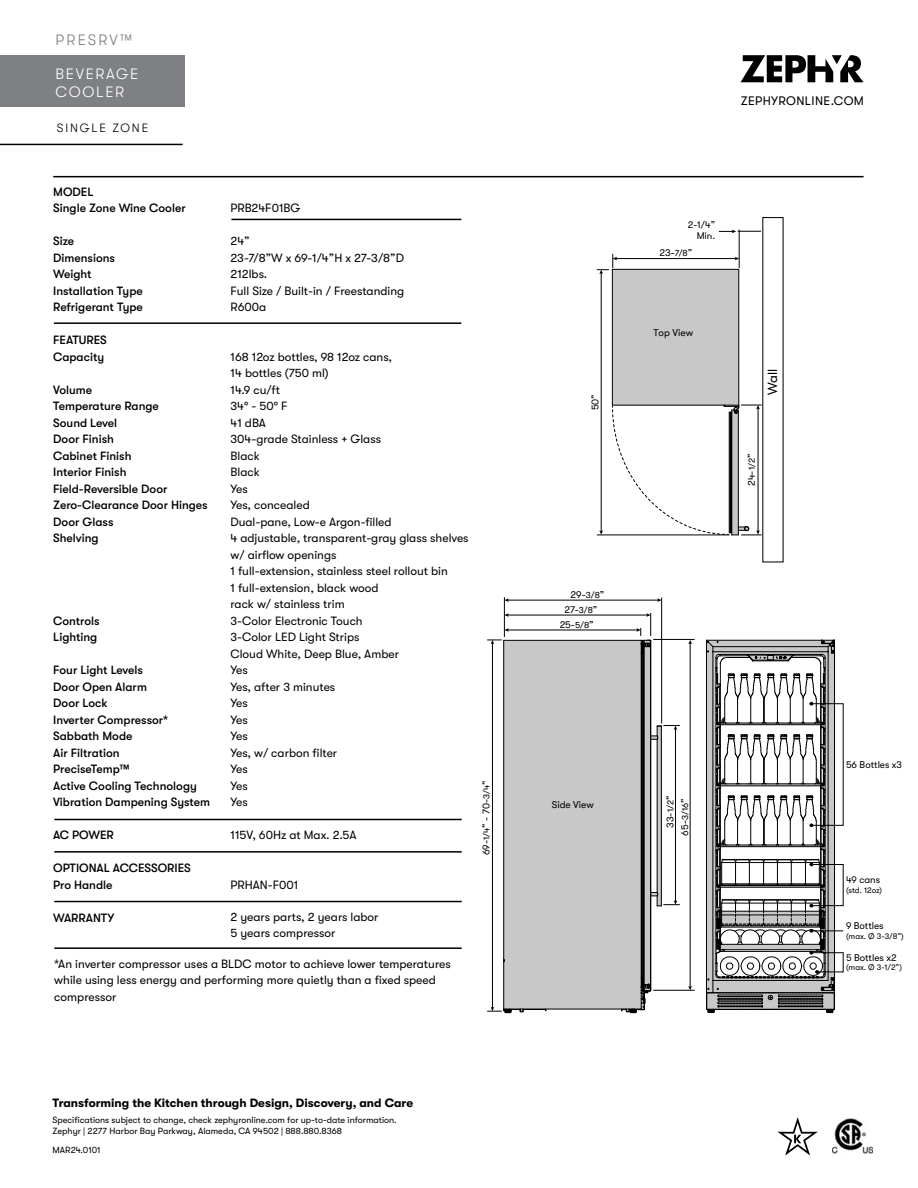
<style>
.page{position:relative;width:918px;height:1188px;background:#fff}
.page>*{position:absolute;margin:0;border:0;box-sizing:border-box;transform-origin:0 0}
.t1{font:300 15px/18px "GT Walsheim Pro";letter-spacing:.11em;color:#fff}
.t2{font:300 15px "GT Walsheim Pro";letter-spacing:.15em;color:#7e8083}
.t3{font:13.2px "GT Walsheim Pro";color:#000100}
.t4{font:12.3px "GT Walsheim Pro";letter-spacing:.03em;color:#000}
.t5{font:12px/16.5px "GT Walsheim Pro";color:#000}
.t6{font:500 12px/16.5px "GT Walsheim Pro";color:#000}
.t7{font:700 12px "GT Walsheim Pro";color:#000}
.t8{font:300 12px "GT Walsheim Pro";letter-spacing:.15em;color:#000}
.t9{font:9.9px/14.7px "GT Walsheim";color:#000;text-align:right}
.t10{font:9.75px/11.7px "GT Walsheim Pro";color:#000;text-align:right}
.t11{font:9px/10.8px "GT Walsheim Pro";color:#000}
.t12{font:8.1px "GT Walsheim Pro";color:#000}
.s1{font-size:9px}
</style>
<div class="page">
<svg style="left:741px;top:55px;width:123px;height:27px"></svg>
<hr style="left:53px;top:176px;width:811px;height:1px;background:#000">
<hr style="left:54px;top:322px;width:407px;height:2px;background:#000">
<hr style="left:54px;top:819px;width:408px;height:1px;background:#000">
<hr style="left:54px;top:851px;width:408px;height:2px;background:#000">
<hr style="left:54px;top:947px;width:408px;height:2px;background:#000">
<hr style="left:54px;top:901px;width:408px;height:1px;background:#000">
<hr style="left:231px;top:219px;width:230px;height:1px;background:#000">
<div style="left:0;top:55px;width:185px;height:52px;background:#7e8083"></div>
<hr style="left:0;top:144px;width:183px;height:1px;background:#000">
<div style="left:504px;top:641px;width:117px;height:368px;background:#c8c8c8"></div>
<hr style="left:503px;top:640px;width:1px;height:369px;background:#000">
<hr style="left:504px;top:640px;width:137px;height:1px;background:#000">
<hr style="left:546px;top:1009px;width:76px;height:1px;background:#000">
<hr style="left:492px;top:643px;width:1px;height:365px;background:#000">
<svg style="left:487px;top:640px;width:14px;height:4px"></svg>
<svg style="left:487px;top:999px;width:60px;height:14px"></svg>
<hr style="left:653px;top:639px;width:42px;height:1px;background:#000">
<hr style="left:653px;top:990px;width:42px;height:1px;background:#000">
<hr style="left:690px;top:643px;width:1px;height:344px;background:#000">
<svg style="left:688px;top:986px;width:4px;height:4px"></svg>
<hr style="left:504px;top:597px;width:1px;height:40px;background:#000">
<hr style="left:507px;top:630px;width:131px;height:1px;background:#000">
<svg style="left:504px;top:628px;width:5px;height:4px"></svg>
<hr style="left:507px;top:615px;width:141px;height:1px;background:#000">
<svg style="left:621px;top:613px;width:58px;height:400px"></svg>
<svg style="left:504px;top:613px;width:5px;height:4px"></svg>
<hr style="left:507px;top:600px;width:152px;height:1px;background:#000">
<svg style="left:657px;top:598px;width:4px;height:4px"></svg>
<svg style="left:504px;top:598px;width:5px;height:4px"></svg>
<hr style="left:661px;top:598px;width:1px;height:126px;background:#000">
<hr style="left:739px;top:230px;width:1px;height:38px;background:#000">
<svg style="left:597px;top:254px;width:164px;height:282px"></svg>
<svg style="left:719px;top:230px;width:42px;height:3px"></svg>
<svg style="left:706px;top:639px;width:138px;height:375px"></svg>
<img style="left:832px;top:1119px;width:41px;height:34px">
<svg style="left:777px;top:1117px;width:41px;height:39px"></svg>
<p class="t2" style="left:56px;top:32px;width:78px">PRESRV™</p>
<p class="t1" style="left:56px;top:65px;width:84px">BEVERAGE<br>COOLER</p>
<p class="t8" style="left:57px;top:121px;width:93px">SINGLE ZONE</p>
<p class="t6" style="left:53px;top:183px;width:42px">MODEL</p>
<p class="t6" style="left:53px;top:200px;width:134px">Single Zone Wine Cooler</p>
<p class="t6" style="left:53px;top:233px;width:91px">Size<br>Dimensions<br>Weight<br>Installation Type<br>Refrigerant Type</p>
<p class="t6" style="left:53px;top:332px;width:55px">FEATURES<br>Capacity</p>
<p class="t6" style="left:53px;top:381px;width:156px">Volume<br>Temperature Range<br>Sound Level<br>Door Finish<br>Cabinet Finish<br>Interior Finish<br>Field-Reversible Door<br>Zero-Clearance Door Hinges<br>Door Glass<br>Shelving</p>
<p class="t6" style="left:53px;top:612px;width:48px">Controls<br>Lighting</p>
<p class="t6" style="left:53px;top:662px;width:158px">Four Light Levels<br>Door Open Alarm<br>Door Lock<br>Inverter Compressor*<br>Sabbath Mode<br>Air Filtration<br>PreciseTemp™<br>Active Cooling Technology<br>Vibration Dampening System</p>
<p class="t6" style="left:53px;top:827px;width:62px">AC POWER</p>
<p class="t6" style="left:53px;top:860px;width:139px">OPTIONAL ACCESSORIES<br>Pro Handle</p>
<p class="t6" style="left:53px;top:909px;width:63px">WARRANTY</p>
<p class="t5" style="left:231px;top:200px;width:71px">PRB24F01BG</p>
<p class="t5" style="left:231px;top:233px;width:175px">24”<br>23-7/8”W x 69-1/4”H x 27-3/8”D<br>212lbs.<br>Full Size / Built-in / Freestanding<br>R600a</p>
<p class="t5" style="left:231px;top:348px;width:240px">168 12oz bottles, 98 12oz cans,<br>14 bottles (750 ml)<br>14.9 cu/ft<br>34° - 50° F<br>41 dBA<br>304-grade Stainless + Glass<br>Black<br>Black<br>Yes<br>Yes, concealed<br>Dual-pane, Low-e Argon-filled<br>4 adjustable, transparent-gray glass shelves w/ airflow openings<br>1 full-extension, stainless steel rollout bin<br>1 full-extension, black wood<br>rack w/ stainless trim<br>3-Color Electronic Touch<br>3-Color LED Light Strips<br>Cloud White, Deep Blue, Amber<br>Yes<br>Yes, after 3 minutes<br>Yes<br>Yes<br>Yes<br>Yes, w/ carbon filter<br>Yes<br>Yes<br>Yes</p>
<p class="t5" style="left:231px;top:827px;width:128px">115V, 60Hz at Max. 2.5A</p>
<p class="t5" style="left:231px;top:876px;width:69px">PRHAN-F001</p>
<p class="t5" style="left:231px;top:909px;width:150px;line-height:15.8px">2 years parts, 2 years labor<br>5 years compressor</p>
<p class="t5" style="left:54px;top:956px;width:398px">*An inverter compressor uses a BLDC motor to achieve lower temperatures while using less energy and performing more quietly than a fixed speed compressor</p>
<p class="t9" style="left:479px;top:855px;width:76px;rotate:-90deg">69-<span class="s1">1/4</span>” - 70-<span class="s1">3/4</span>”</p>
<p class="t7" style="left:53px;top:1096px;width:362px">Transforming the Kitchen through Design, Discovery, and Care</p>
<p class="t11" style="left:53px;top:1115px;width:346px">Specifications subject to change, check zephyronline.com for up-to-date information.<br>Zephyr | 2277 Harbor Bay Parkway, Alameda, CA 94502 | 888.880.8368</p>
<p class="t11" style="left:53px;top:1144px;width:50px">MAR24.0101</p>
<p class="t9" style="left:588px;top:410px;width:18px;rotate:-90deg">50”</p>
<p class="t9" style="left:571px;top:587px;width:35px">29-<span class="s1">3/8</span>”</p>
<p class="t9" style="left:565px;top:602px;width:34px">27-<span class="s1">3/8</span>”</p>
<p class="t9" style="left:560px;top:617px;width:36px">25-<span class="s1">5/8</span>”</p>
<p class="t4" style="left:741px;top:94px;width:125px">ZEPHYRONLINE.COM</p>
<p class="t10" style="left:688px;top:219px;width:29px">2-1/4”<br>Min.</p>
<p class="t9" style="left:660px;top:246px;width:34px">23-<span class="s1">7/8</span>”</p>
<p class="t9" style="left:653px;top:325px;width:41px">Top View</p>
<p class="t3" style="left:765px;top:395px;width:28px;rotate:-90deg">Wall</p>
<p class="t9" style="left:744px;top:486px;width:34px;rotate:-90deg">24-<span class="s1">1/2</span>”</p>
<p class="t9" style="left:552px;top:797px;width:44px">Side View</p>
<p class="t9" style="left:663px;top:836px;width:42px;rotate:-90deg">33-<span class="s1">1/2</span>”<br>65-<span class="s1">3/16</span>”</p>
<p class="t10" style="left:846px;top:758px;width:58px">56 Bottles x3</p>
<p class="t10" style="left:846px;top:874px;width:36px">49 cans</p>
<p class="t12" style="left:846px;top:886px;width:38px">(std. 12oz)</p>
<p class="t10" style="left:846px;top:920px;width:39px">9 Bottles</p>
<p class="t12" style="left:846px;top:932px;width:59px">(max. Ø 3-3/8”)</p>
<p class="t10" style="left:846px;top:952px;width:52px">5 Bottles x2</p>
<p class="t12" style="left:846px;top:963px;width:57px">(max. Ø 3-1/2”)</p>
</div>
